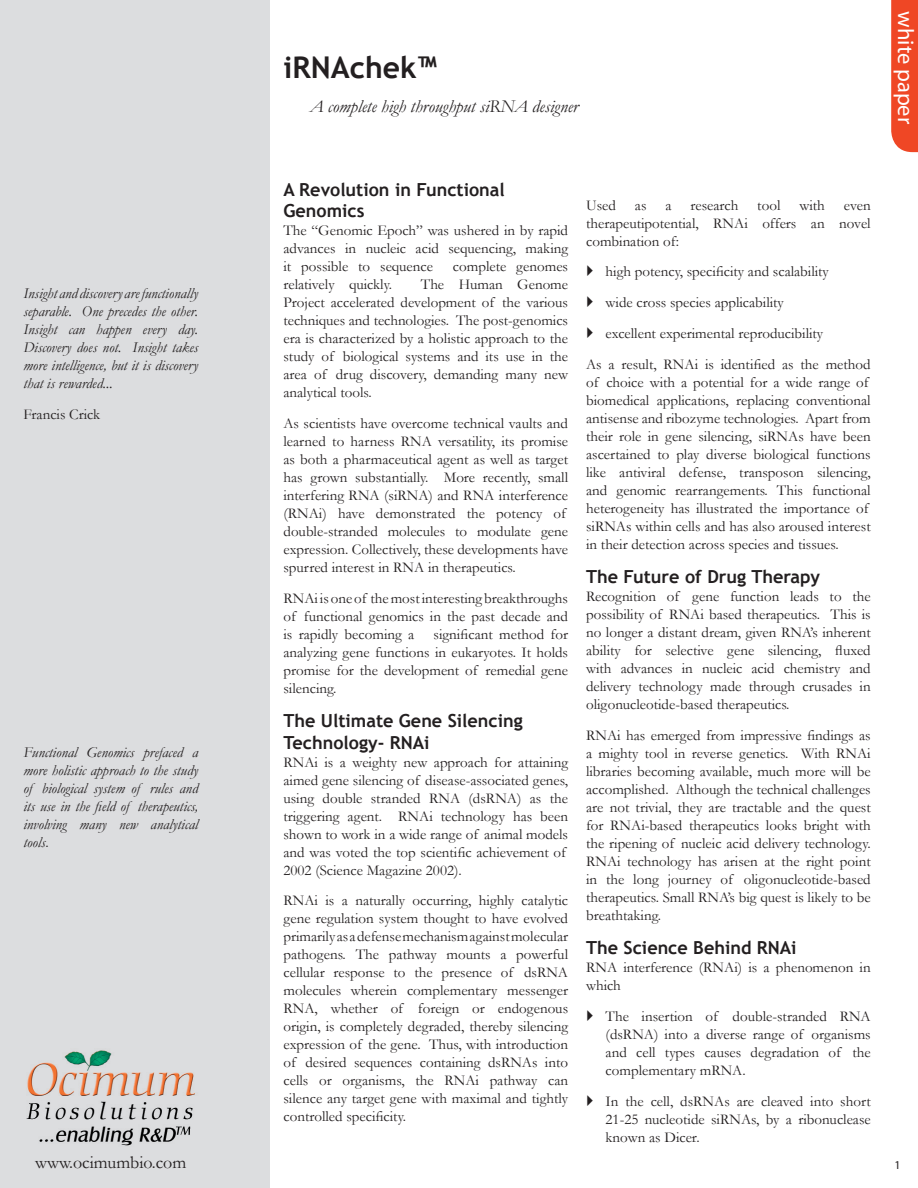
<style>
.page{position:relative;width:918px;height:1188px;background:#fff}
.page>*{position:absolute;margin:0;border:0;box-sizing:border-box;transform-origin:0 0}
.t1{font:700 30px "Trebuchet MS";color:#231f20}
.t2{font:22.5px "Myriad";color:#fff}
.t3{font:700 18px/21.6px "Trebuchet MS";color:#231f20}
.t4{font:italic 18px "Garamond";color:#231f20}
.t5{font:18px "Garamond";color:#231f20}
.t6{font:15px/18px "Garamond";color:#231f20;text-align:justify}
.t7{font:italic 15px/18px "Garamond";color:#231f20;text-align:justify}
.t8{font:12px "Myriad";color:#231f20}
.s1{font-style:normal}
</style>
<div class="page">
<div style="left:0;top:0;width:269px;height:1188px;background:#dcdddf"></div>
<img style="left:26px;top:1050px;width:169px;height:96px">
<div style="left:891px;top:0;width:27px;height:152px;background:#ef4725"></div>
<p class="t7" style="left:23px;top:284px;width:176px">Insight and discovery are functionally separable. One precedes the other.<br>Insight can happen every day.<br>Discovery does not. Insight takes more intelligence, but it is discovery that is rewarded...</p>
<p class="t6" style="left:23px;top:404px;width:78px">Francis Crick</p>
<p class="t7" style="left:23px;top:743px;width:176px">Functional Genomics prefaced a more holistic approach to the study of biological system of rules and its use in the field of therapeutics, involving many new analytical tools<span class="s1">.</span></p>
<h1 class="t1" style="left:284px;top:49px;width:154px">iRNAchek™</h1>
<p class="t4" style="left:310px;top:95px;width:270px">A complete high throughput siRNA designer</p>
<h2 class="t2" style="left:917px;top:11px;width:114px;rotate:90deg">white paper</h2>
<p class="t3" style="left:284px;top:178px;width:223px">A Revolution in Functional<br>Genomics</p>
<p class="t6" style="left:284px;top:221px;width:286px">The “Genomic Epoch” was ushered in by rapid advances in nucleic acid sequencing, making it possible to sequence</p>
<p class="t6" style="left:453px;top:257px;width:117px">complete genomes</p>
<p class="t6" style="left:284px;top:275px;width:110px">relatively quickly.</p>
<p class="t6" style="left:284px;top:275px;width:286px;text-indent:137px">The Human Genome Project accelerated development of the various techniques and technologies. The post-genomics era is characterized by a holistic approach to the study of biological systems and its use in the area of drug discovery, demanding many new analytical tools.</p>
<p class="t6" style="left:284px;top:414px;width:286px;text-align:left">As scientists have overcome technical vaults and learned to harness RNA versatility, its promise as both a pharmaceutical agent as well as target has grown substantially. More recently, small interfering RNA (siRNA) and RNA interference (RNAi) have demonstrated the potency of double-stranded molecules to modulate gene expression. Collectively, these developments have spurred interest in RNA in therapeutics.</p>
<p class="t6" style="left:284px;top:589px;width:286px">RNAi is one of the most interesting breakthroughs of functional genomics in the past decade and is rapidly becoming a</p>
<p class="t6" style="left:284px;top:625px;width:286px;text-indent:150px">significant method for analyzing gene functions in eukaryotes. It holds promise for the development of remedial gene silencing.</p>
<p class="t3" style="left:284px;top:710px;width:241px">The Ultimate Gene Silencing<br>Technology- RNAi</p>
<p class="t6" style="left:284px;top:753px;width:286px;text-align:left">RNAi is a weighty new approach for attaining aimed gene silencing of disease-associated genes, using double stranded RNA (dsRNA) as the triggering agent. RNAi technology has been shown to work in a wide range of animal models and was voted the top scientific achievement of 2002 (Science Magazine 2002).</p>
<p class="t6" style="left:284px;top:891px;width:286px">RNAi is a naturally occurring, highly catalytic gene regulation system thought to have evolved primarily as a defense mechanism against molecular pathogens. The pathway mounts a powerful cellular response to the presence of dsRNA molecules wherein complementary messenger RNA, whether of foreign or endogenous origin, is completely degraded, thereby silencing expression of the gene. Thus, with introduction of desired sequences containing dsRNAs into cells or organisms, the RNAi pathway can silence any target gene with maximal and tightly controlled specificity.</p>
<p class="t6" style="left:586px;top:196px;width:31px">Used</p>
<p class="t6" style="left:635px;top:196px;width:13px">as</p>
<p class="t6" style="left:665px;top:196px;width:8px">a</p>
<p class="t6" style="left:691px;top:196px;width:49px">research</p>
<p class="t6" style="left:757px;top:196px;width:25px">tool</p>
<p class="t6" style="left:799px;top:196px;width:27px">with</p>
<p class="t6" style="left:586px;top:196px;width:286px;text-indent:258px">even therapeutipotential, RNAi offers an novel combination of:</p>
<p class="t6" style="left:606px;top:262px;width:225px">high potency, specificity and scalability</p>
<p class="t6" style="left:606px;top:293px;width:180px">wide cross species applicability</p>
<p class="t6" style="left:606px;top:324px;width:219px">excellent experimental reproducibility</p>
<p class="t6" style="left:586px;top:355px;width:286px">As a result, RNAi is identified as the method</p>
<p class="t6" style="left:586px;top:373px;width:286px;text-align:left">of choice with a potential for a wide range of biomedical applications, replacing conventional antisense and ribozyme technologies. Apart from their role in gene silencing, siRNAs have been ascertained to play diverse biological functions like antiviral defense, transposon silencing, and genomic rearrangements. This functional heterogeneity has illustrated the importance of siRNAs within cells and has also aroused interest in their detection across species and tissues.</p>
<p class="t3" style="left:586px;top:566px;width:236px">The Future of Drug Therapy</p>
<p class="t6" style="left:586px;top:587px;width:286px">Recognition of gene function leads to the possibility of RNAi based therapeutics. This is no longer a distant dream, given RNA’s inherent ability for selective gene silencing, fluxed with advances in nucleic acid chemistry and delivery technology made through crusades in oligonucleotide-based therapeutics.</p>
<p class="t6" style="left:586px;top:726px;width:286px">RNAi has emerged from impressive findings as a mighty tool in reverse genetics. With RNAi libraries becoming available, much more will be accomplished. Although the technical challenges are not trivial, they are tractable and the quest for RNAi-based therapeutics looks bright with the ripening of nucleic acid delivery technology.<br>RNAi technology has arisen at the right point in the long journey of oligonucleotide-based therapeutics. Small RNA’s big quest is likely to be breathtaking.</p>
<p class="t3" style="left:586px;top:937px;width:212px">The Science Behind RNAi</p>
<p class="t6" style="left:586px;top:958px;width:286px">RNA interference (RNAi) is a phenomenon in which</p>
<p class="t6" style="left:606px;top:1007px;width:267px">The insertion of double-stranded RNA (dsRNA) into a diverse range of organisms and cell types causes degradation of the complementary mRNA.</p>
<p class="t6" style="left:606px;top:1092px;width:267px">In the cell, dsRNAs are cleaved into short 21-25 nucleotide siRNAs, by a ribonuclease known as Dicer.</p>
<p class="t5" style="left:35px;top:1150px;width:153px">www.ocimumbio.com</p>
<p class="t8" style="left:895px;top:1160px;width:8px">1</p>
</div>
